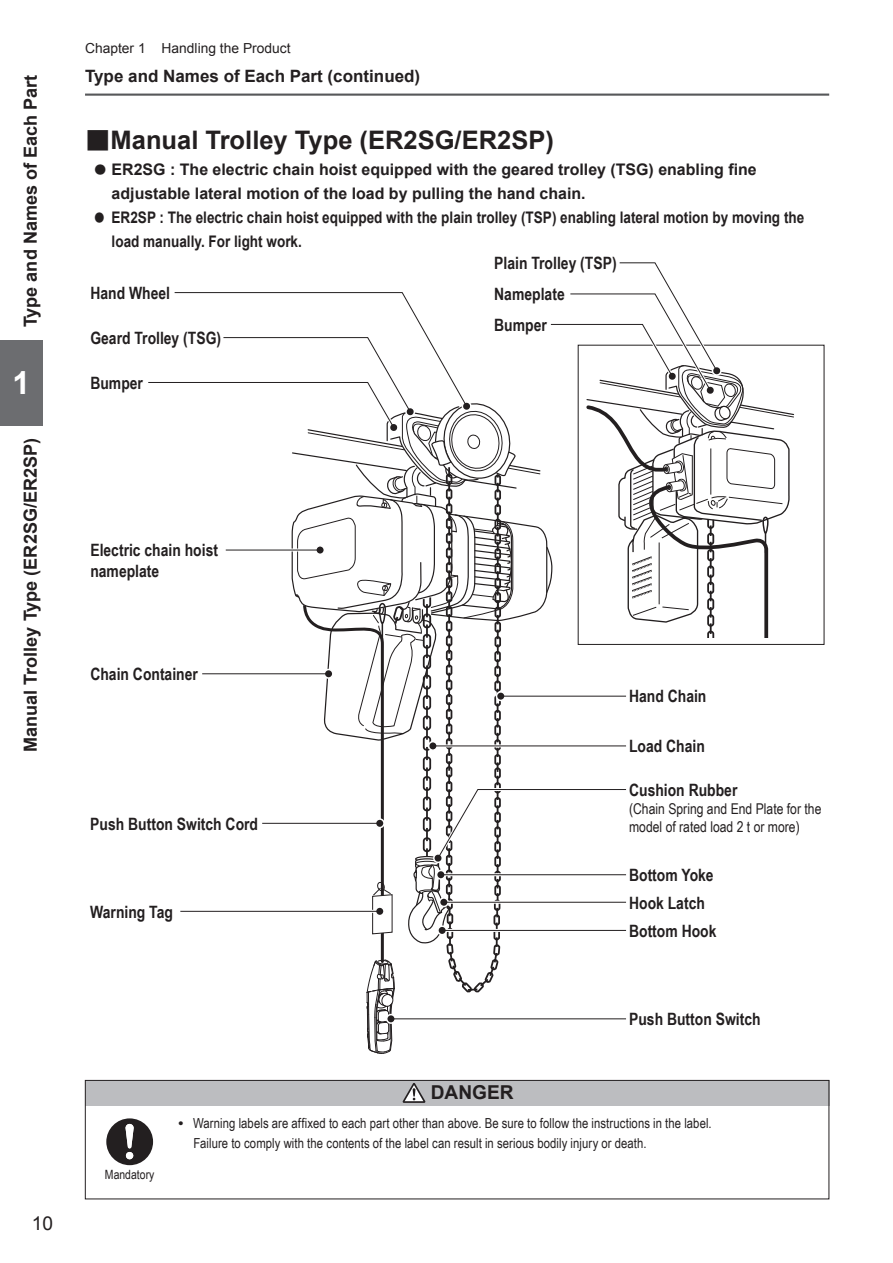
<style>
.page{position:relative;width:893px;height:1263px;background:#fff}
.page>*{position:absolute;margin:0;border:0;box-sizing:border-box;transform-origin:0 0}
.t1{font:700 31.95px "Arial";color:#fff}
.t2{font:700 25.5px "Arial";color:#231f20}
.t3{font:700 19.2px "Arial";color:#231f20}
.t4{font:19.2px "Arial";color:#231f20}
.t5{font:700 18px "Arial";color:#231f20}
.t6{font:700 16.95px/27.9px "Arial Narrow";color:#231f20}
.t7{font:700 16.95px "Arial";color:#231f20}
.t8{font:700 15.9px/23.9px "Arial";color:#231f20}
.t9{font:700 15.9px/23.9px "Arial";color:#231f20;scale:.85 1}
.t10{font:14.85px/17.9px "Arial Narrow";color:#231f20}
.t11{font:13.8px/19.2px "Arial Narrow";letter-spacing:.005em;color:#231f20}
.t12{font:13.8px "Arial";color:#231f20}
.t13{font:12.75px "Arial Narrow";color:#231f20}
.s1{font-family:"Koz Go Pro"}
.s2{font-family:"Shin Go Pro";font-weight:300;font-size:11.7px}
.s3{font-family:"Arial";font-weight:700}
</style>
<div class="page">
<hr style="left:85px;top:94px;width:744px;height:2px;background:#57585a">
<svg style="left:148px;top:262px;width:647px;height:792px"></svg>
<div style="left:0;top:340px;width:43px;height:85px;background:#6c6d70"></div>
<div style="left:85px;top:1080px;width:744px;height:26px;background:#bcbdc0"></div>
<div style="left:85px;top:1080px;width:744px;height:119px;border:1px solid #231f20"></div>
<svg style="left:106px;top:1118px;width:47px;height:47px"></svg>
<svg style="left:403px;top:1083px;width:23px;height:20px"></svg>
<p class="t5" style="left:18px;top:327px;width:254px;rotate:-90deg">Type and Names of Each Part</p>
<h1 class="t1" style="left:12px;top:362px;width:19px">1</h1>
<p class="t5" style="left:18px;top:752px;width:315px;rotate:-90deg">Manual Trolley Type (ER2SG/ER2SP)</p>
<p class="t4" style="left:32px;top:1211px;width:23px">10</p>
<p class="t12" style="left:85px;top:39px;width:207px">Chapter 1 Handling the Product</p>
<p class="t7" style="left:85px;top:64px;width:337px">Type and Names of Each Part (continued)</p>
<h2 class="t2" style="left:85px;top:123px;width:470px"><span class="s1">■</span>Manual Trolley Type (ER2SG/ER2SP)</h2>
<p class="t8" style="left:112px;top:158px;width:647px;text-indent:-17px"><span class="s2">●</span> ER2SG : The electric chain hoist equipped with the geared trolley (TSG) enabling fine adjustable lateral motion of the load by pulling the hand chain.</p>
<p class="t9" style="left:112px;top:206px;width:816px;text-indent:-17px"><span class="s2">●</span> ER2SP : The electric chain hoist equipped with the plain trolley (TSP) enabling lateral motion by moving the load manually. For light work.</p>
<p class="t6" style="left:494px;top:248px;width:124px">Plain Trolley (TSP)</p>
<p class="t6" style="left:90px;top:278px;width:81px">Hand Wheel</p>
<p class="t6" style="left:494px;top:279px;width:72px">Nameplate</p>
<p class="t6" style="left:90px;top:323px;width:132px">Geard Trolley (TSG)</p>
<p class="t6" style="left:90px;top:368px;width:54px">Bumper</p>
<p class="t6" style="left:90px;top:539px;width:129px;line-height:20.4px">Electric chain hoist nameplate</p>
<p class="t6" style="left:90px;top:659px;width:109px">Chain Container</p>
<p class="t6" style="left:90px;top:809px;width:169px">Push Button Switch Cord</p>
<p class="t6" style="left:90px;top:897px;width:84px">Warning Tag</p>
<p class="t6" style="left:494px;top:310px;width:54px">Bumper</p>
<p class="t3" style="left:431px;top:1079px;width:84px">DANGER</p>
<p class="t6" style="left:629px;top:682px;width:79px">Hand Chain</p>
<p class="t6" style="left:629px;top:731px;width:77px">Load Chain</p>
<p class="t6" style="left:629px;top:775px;width:110px">Cushion Rubber</p>
<p class="t10" style="left:629px;top:799px;width:194px">(Chain Spring and End Plate for the model of rated load 2 t or more)</p>
<p class="t6" style="left:629px;top:860px;width:89px">Bottom Yoke<br>Hook Latch<br>Bottom Hook</p>
<p class="t6" style="left:629px;top:1004px;width:133px">Push Button Switch</p>
<p class="t13" style="left:105px;top:1165px;width:51px">Mandatory</p>
<p class="t11" style="left:193px;top:1113px;width:520px;text-indent:-15px"><span class="s3">•</span> Warning labels are affixed to each part other than above. Be sure to follow the instructions in the label.<br>Failure to comply with the contents of the label can result in serious bodily injury or death.</p>
</div>
